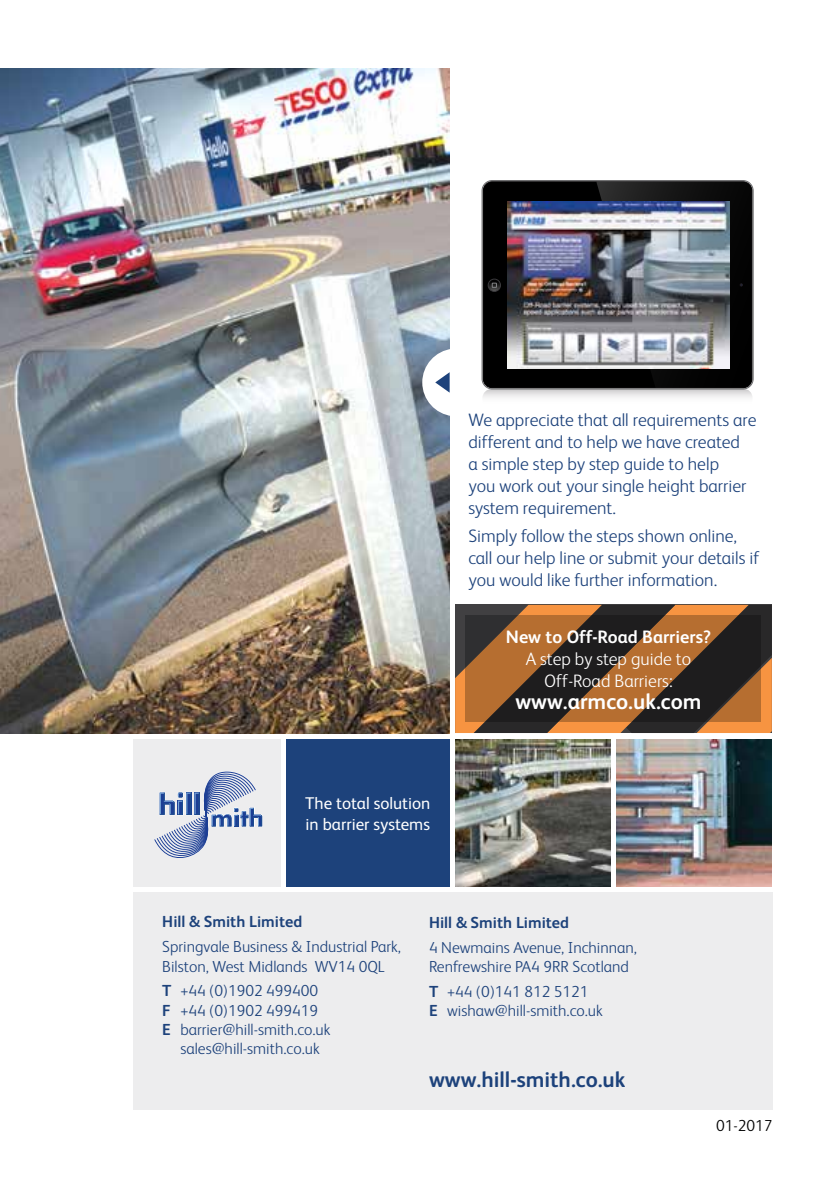
<style>
.page{position:relative;width:840px;height:1191px;background:#fff}
.page>*{position:absolute;margin:0;border:0;box-sizing:border-box;transform-origin:0 0}
.t1{font:700 22px "FS Albert";color:#1d427b}
.t2{font:700 22px "FS Albert";color:#fff}
.t3{font:300 18px/22px "FS Albert";color:#1d427b}
.t4{font:300 18px/22px "FS Albert";color:#fff;text-align:center}
.t5{font:700 18px "FS Albert";color:#fff}
.t6{font:17px/20.4px "FS Albert";color:#fff}
.t7{font:300 16px/19.2px "FS Albert";color:#1d427b}
.t8{font:700 16px "FS Albert";color:#1d427b}
.t9{font:300 16px "FS Albert";color:#000}
.s1{font-weight:700}
</style>
<div class="page">
<img style="left:0;top:68px;width:449px;height:665px">
<svg style="left:422px;top:349px;width:28px;height:67px"></svg>
<div style="left:286px;top:739px;width:163px;height:148px;background:#1d427b"></div>
<div style="left:133px;top:739px;width:147px;height:148px;background:#ededee"></div>
<svg style="left:154px;top:771px;width:109px;height:87px"></svg>
<img style="left:455px;top:739px;width:155px;height:148px">
<img style="left:616px;top:739px;width:155px;height:148px">
<div style="left:133px;top:892px;width:638px;height:217px;background:#ededee"></div>
<svg style="left:482px;top:182px;width:270px;height:216px;background:#252526"></svg>
<img style="left:507px;top:201px;width:221px;height:167px">
<svg style="left:455px;top:605px;width:316px;height:128px;background:#926138"></svg>
<svg style="left:465px;top:615px;width:295px;height:107px;background:#684527"></svg>
<p class="t3" style="left:468px;top:409px;width:289px">We appreciate that all requirements are different and to help we have created<br>a simple step by step guide to help<br>you work out your single height barrier system requirement.</p>
<p class="t3" style="left:468px;top:524px;width:292px">Simply follow the steps shown online, call our help line or submit your details if you would like further information.</p>
<p class="t6" style="left:305px;top:793px;width:127px">The total solution in barrier systems</p>
<p class="t5" style="left:505px;top:626px;width:206px">New to Off-Road Barriers?</p>
<p class="t4" style="left:525px;top:647px;width:167px">A step by step guide to<br>Off-Road Barriers:</p>
<p class="t2" style="left:515px;top:688px;width:187px">www.armco.uk.com</p>
<p class="t8" style="left:162px;top:912px;width:141px">Hill &amp; Smith Limited</p>
<p class="t7" style="left:162px;top:937px;width:240px">Springvale Business &amp; Industrial Park,<br>Bilston, West Midlands WV14 0QL</p>
<p class="t7" style="left:162px;top:981px;width:157px"><span class="s1">T</span> +44 (0)1902 499400</p>
<p class="t7" style="left:162px;top:1000px;width:157px"><span class="s1">F</span> +44 (0)1902 499419</p>
<p class="t7" style="left:162px;top:1019px;width:169px"><span class="s1">E</span> barrier@hill-smith.co.uk</p>
<p class="t7" style="left:180px;top:1038px;width:141px">sales@hill-smith.co.uk</p>
<p class="t8" style="left:429px;top:913px;width:141px">Hill &amp; Smith Limited</p>
<p class="t7" style="left:429px;top:937px;width:209px">4 Newmains Avenue, Inchinnan,<br>Renfrewshire PA4 9RR Scotland</p>
<p class="t7" style="left:429px;top:981px;width:175px"><span class="s1">T</span> +44 (0)141 812 5121<br><span class="s1">E</span> wishaw@hill-smith.co.uk</p>
<p class="t1" style="left:429px;top:1066px;width:198px">www.hill-smith.co.uk</p>
<p class="t9" style="left:715px;top:1116px;width:58px">01-2017</p>
</div>
